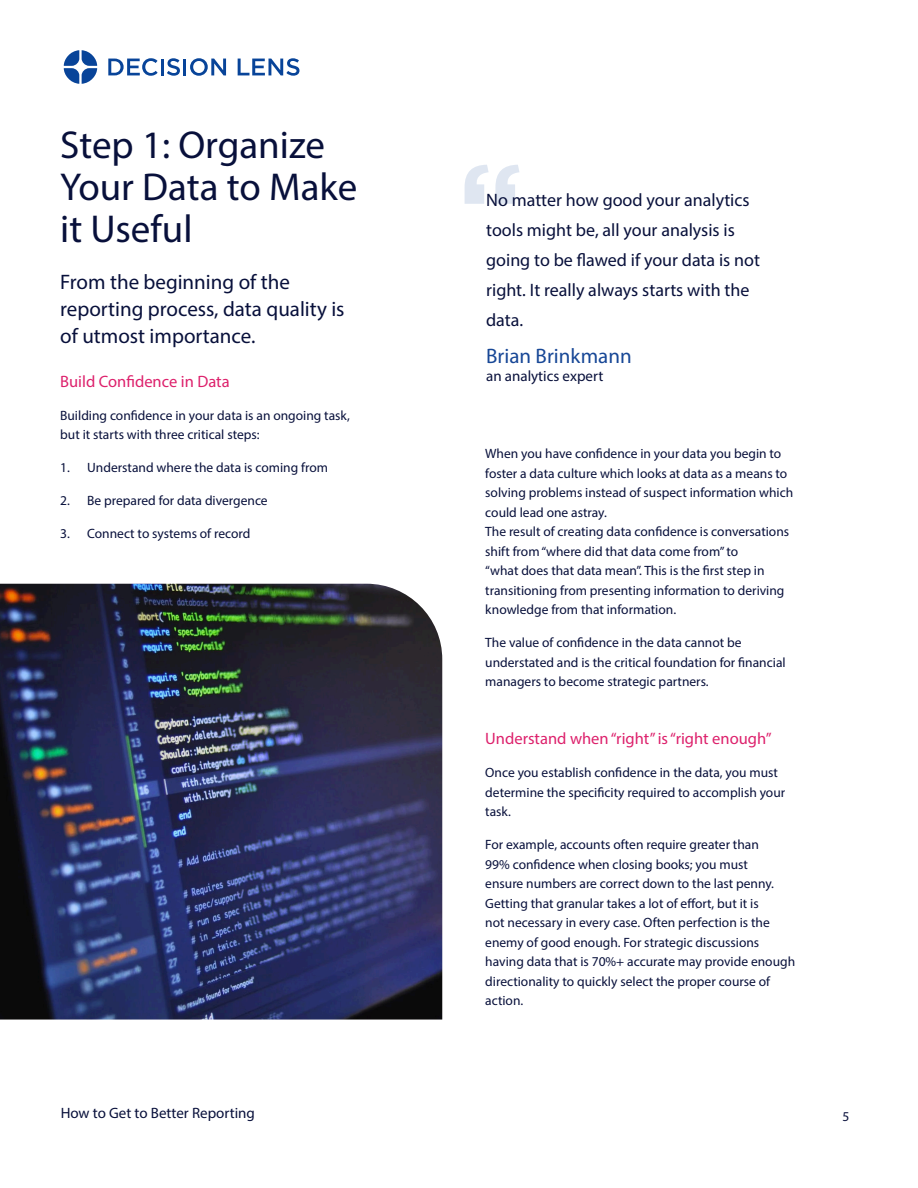
<style>
.page{position:relative;width:918px;height:1188px;background:#fff}
.page>*{position:absolute;margin:0;border:0;box-sizing:border-box;transform-origin:0 0}
.t1{font:700 121.5px "Gotham";color:rgb(9 68 153/.47)}
.t2{font:39px/42px "Myriad Pro";color:#08103b}
.Body_Copy{font:21px/27px "Myriad Pro";color:#08103b}
.t3{font:21px "Myriad Pro";color:#174796}
.t4{font:18px/30px "Myriad Pro";color:#08103b}
.Body_Copy-2{font:16.5px "Myriad Pro";color:#dd216c}
.t5{font:15px "Myriad Pro";color:#08103b}
.Body_Copy-3{font:13.5px/19.5px "Myriad Pro";color:#08103b}
</style>
<div class="page">
<svg style="left:108px;top:58px;width:50px;height:18px"></svg>
<hr style="left:161px;top:59px;width:3px;height:16px;background:#084499">
<svg style="left:167px;top:58px;width:59px;height:18px"></svg>
<svg style="left:238px;top:58px;width:61px;height:18px"></svg>
<svg style="left:64px;top:50px;width:33px;height:34px"></svg>
<img style="left:0;top:584px;width:442px;height:436px">
<p class="t2" style="left:60px;top:123px;width:299px">Step 1: Organize<br>Your Data to Make it Useful</p>
<p class="Body_Copy" style="left:60px;top:268px;width:286px">From the beginning of the reporting process, data quality is of utmost importance.</p>
<p class="Body_Copy-2" style="left:60px;top:371px;width:171px">Build Confidence in Data</p>
<p class="Body_Copy-3" style="left:60px;top:405px;width:291px">Building confidence in your data is an ongoing task, but it starts with three critical steps:</p>
<p class="Body_Copy-3" style="left:60px;top:458px;width:269px">1. Understand where the data is coming from</p>
<p class="Body_Copy-3" style="left:60px;top:491px;width:209px">2. Be prepared for data divergence</p>
<p class="Body_Copy-3" style="left:60px;top:524px;width:192px">3. Connect to systems of record</p>
<h1 class="t1" style="left:458px;top:134px;width:67px">“</h1>
<p class="t4" style="left:486px;top:185px;width:275px">No matter how good your analytics tools might be, all your analysis is going to be flawed if your data is not right. It really always starts with the data.</p>
<p class="t3" style="left:486px;top:343px;width:147px">Brian Brinkmann</p>
<p class="t5" style="left:486px;top:367px;width:119px">an analytics expert</p>
<p class="Body_Copy-3" style="left:485px;top:444px;width:309px">When you have confidence in your data you begin to foster a data culture which looks at data as a means to solving problems instead of suspect information which could lead one astray.<br>The result of creating data confidence is conversations shift from “where did that data come from” to<br>“what does that data mean”. This is the first step in transitioning from presenting information to deriving knowledge from that information.</p>
<p class="Body_Copy-3" style="left:485px;top:633px;width:302px">The value of confidence in the data cannot be understated and is the critical foundation for financial managers to become strategic partners.</p>
<p class="Body_Copy-2" style="left:485px;top:728px;width:288px">Understand when “right” is “right enough”</p>
<p class="Body_Copy-3" style="left:485px;top:763px;width:301px">Once you establish confidence in the data, you must determine the specificity required to accomplish your task.</p>
<p class="Body_Copy-3" style="left:485px;top:835px;width:311px">For example, accounts often require greater than<br>99% confidence when closing books; you must<br>ensure numbers are correct down to the last penny.<br>Getting that granular takes a lot of effort, but it is<br>not necessary in every case. Often perfection is the enemy of good enough. For strategic discussions having data that is 70%+ accurate may provide enough directionality to quickly select the proper course of action.</p>
<p class="t5" style="left:61px;top:1104px;width:196px">How to Get to Better Reporting</p>
<p class="Body_Copy-3" style="left:843px;top:1106px;width:8px">5</p>
</div>
